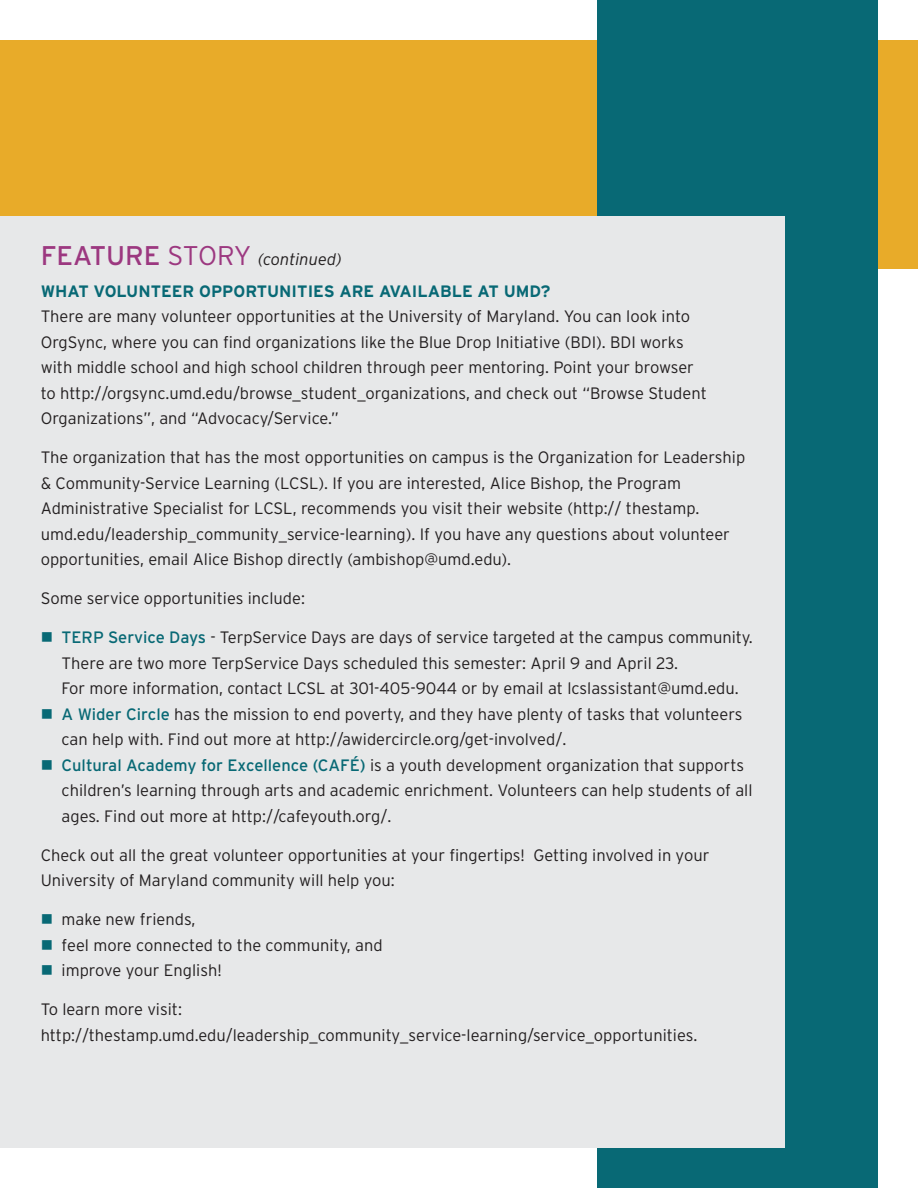
<style>
.page{position:relative;width:918px;height:1188px;background:#fff}
.page>*{position:absolute;margin:0;border:0;box-sizing:border-box;transform-origin:0 0}
.Body_Text{font:300 16.5px/25.5px "Interstate";color:#231f20}
.t1{font:700 16.5px "Interstate";color:#086975}
.t2{font:italic 300 16.5px "Interstate";color:#231f20}
.s1{font-weight:400;font-style:normal;font-size:27px;color:#9c3880}
.s2{font-style:normal;font-size:27px;color:#9c3880}
.s3{color:#086975}
.s4{font-weight:400;color:#086975}
</style>
<div class="page">
<div style="left:1px;top:40px;width:917px;height:229px;background:#e8ab29"></div>
<div style="left:597px;top:0;width:281px;height:1188px;background:#086975"></div>
<div style="left:0;top:216px;width:785px;height:932px;background:#e7e8e9"></div>
<p class="t2" style="left:41px;top:249px;width:303px"><span class="s1">FEATURE</span> <span class="s2">STORY</span> (continued)</p>
<p class="t1" style="left:41px;top:281px;width:511px">WHAT VOLUNTEER OPPORTUNITIES ARE AVAILABLE AT UMD?</p>
<p class="Body_Text" style="left:41px;top:304px;width:668px">There are many volunteer opportunities at the University of Maryland. You can look into OrgSync, where you can find organizations like the Blue Drop Initiative (BDI). BDI works with middle school and high school children through peer mentoring. Point your browser to http://orgsync.umd.edu/browse_student_organizations, and check out “Browse Student Organizations”, and “Advocacy/Service.”</p>
<p class="Body_Text" style="left:41px;top:445px;width:706px">The organization that has the most opportunities on campus is the Organization for Leadership &amp; Community-Service Learning (LCSL). If you are interested, Alice Bishop, the Program Administrative Specialist for LCSL, recommends you visit their website (http:// thestamp. umd.edu/leadership_community_service-learning). If you have any questions about volunteer opportunities, email Alice Bishop directly (ambishop@umd.edu).</p>
<p class="Body_Text" style="left:41px;top:586px;width:266px">Some service opportunities include:</p>
<p class="Body_Text" style="left:62px;top:625px;width:693px;text-indent:-21px"><span class="s3">■</span> <span class="s4">TERP Service Days</span> - TerpService Days are days of service targeted at the campus community.<br>There are two more TerpService Days scheduled this semester: April 9 and April 23.<br>For more information, contact LCSL at 301-405-9044 or by email at lcslassistant@umd.edu.</p>
<p class="Body_Text" style="left:62px;top:701px;width:682px;text-indent:-21px"><span class="s3">■</span> <span class="s4">A Wider Circle</span> has the mission to end poverty, and they have plenty of tasks that volunteers can help with. Find out more at http://awidercircle.org/get-involved/.</p>
<p class="Body_Text" style="left:62px;top:752px;width:692px;text-indent:-21px"><span class="s3">■</span> <span class="s4">Cultural Academy for Excellence (CAFÉ)</span> is a youth development organization that supports children’s learning through arts and academic enrichment. Volunteers can help students of all ages. Find out more at http://cafeyouth.org/.</p>
<p class="Body_Text" style="left:41px;top:842px;width:670px">Check out all the great volunteer opportunities at your fingertips! Getting involved in your<br>University of Maryland community will help you:</p>
<p class="Body_Text" style="left:41px;top:907px;width:156px"><span class="s3">■</span> make new friends,</p>
<p class="Body_Text" style="left:41px;top:932px;width:343px"><span class="s3">■</span> feel more connected to the community, and</p>
<p class="Body_Text" style="left:41px;top:958px;width:183px"><span class="s3">■</span> improve your English!</p>
<p class="Body_Text" style="left:41px;top:997px;width:143px">To learn more visit:</p>
<p class="Body_Text" style="left:41px;top:1022px;width:658px">http://thestamp.umd.edu/leadership_community_service-learning/service_opportunities.</p>
</div>
